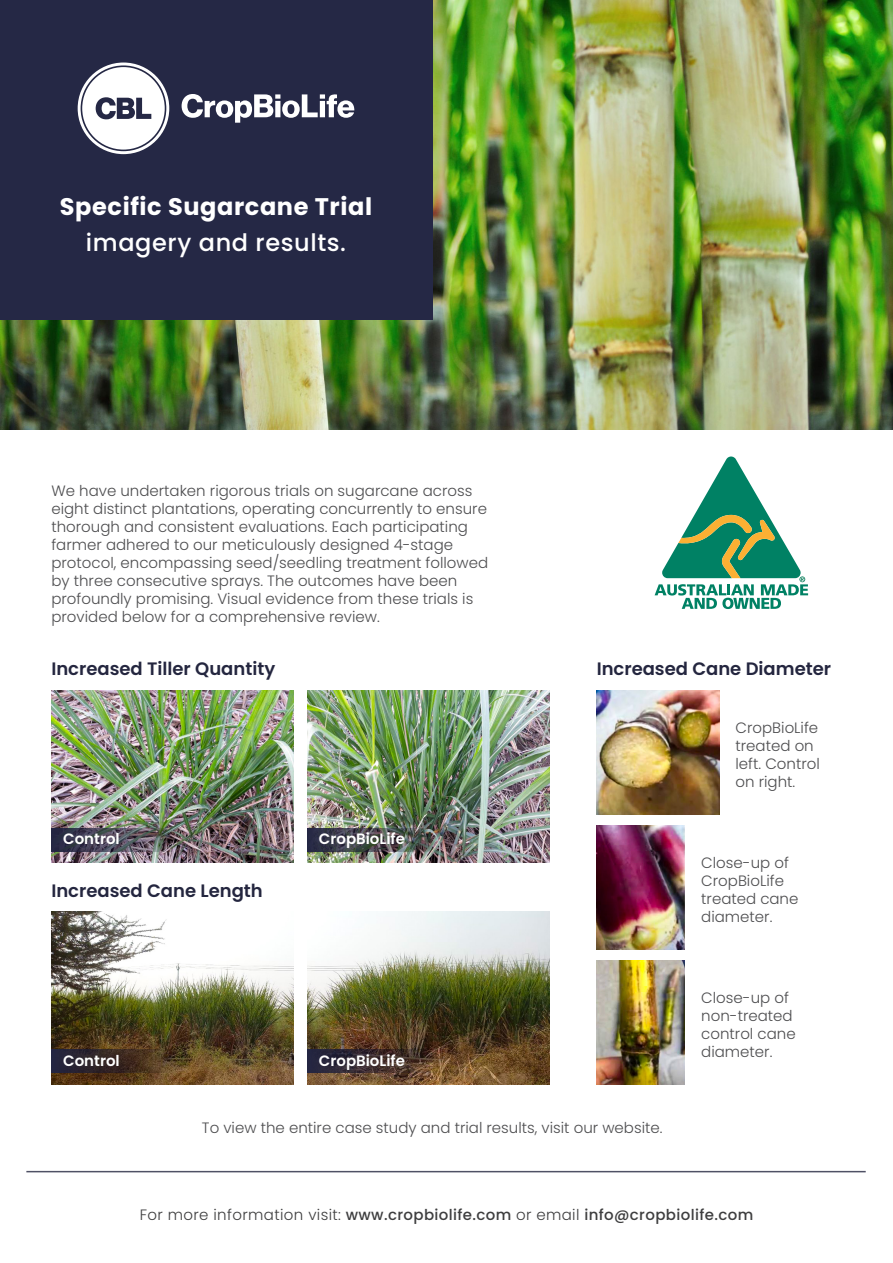
<style>
.page{position:relative;width:893px;height:1263px;background:#fff}
.page>*{position:absolute;margin:0;border:0;box-sizing:border-box;transform-origin:0 0}
.t1{font:700 24px/36px "Poppins";letter-spacing:.025em;color:#fff;text-align:center}
.t2{font:600 18px "Poppins";color:#24263f}
.t3{font:300 15px/18px "Poppins";color:#4d4d4f}
.t4{font:500 15px "Poppins";letter-spacing:.025em;color:#3e3e3f}
.t5{font:600 15px "Poppins";color:#fff}
.s1{font-weight:500}
.s2{font-weight:300}
</style>
<div class="page">
<img style="left:0;top:0;width:893px;height:430px">
<div style="left:0;top:0;width:432px;height:319px;background:#252845"></div>
<hr style="left:26px;top:1171px;width:840px;height:1px;background:#24263f">
<svg style="left:78px;top:63px;width:91px;height:91px"></svg>
<svg style="left:182px;top:94px;width:172px;height:29px"></svg>
<svg style="left:654px;top:456px;width:155px;height:153px"></svg>
<img style="left:51px;top:690px;width:243px;height:173px">
<img style="left:51px;top:912px;width:243px;height:172px">
<img style="left:307px;top:690px;width:243px;height:173px">
<img style="left:307px;top:912px;width:243px;height:172px">
<img style="left:51px;top:828px;width:127px;height:23px">
<svg style="left:51px;top:1050px;width:127px;height:23px;background:#3c2d28"></svg>
<img style="left:307px;top:828px;width:126px;height:23px">
<svg style="left:307px;top:1050px;width:126px;height:23px;background:#3d2f33"></svg>
<img style="left:597px;top:690px;width:122px;height:124px">
<img style="left:597px;top:825px;width:87px;height:124px">
<img style="left:597px;top:960px;width:87px;height:124px">
<p class="t1" style="left:60px;top:189px;width:314px">Specific Sugarcane Trial <span class="s1">imagery and results.</span></p>
<p class="t3" style="left:51px;top:481px;width:438px">We have undertaken rigorous trials on sugarcane across eight distinct plantations, operating concurrently to ensure thorough and consistent evaluations. Each participating farmer adhered to our meticulously designed 4-stage protocol, encompassing seed/seedling treatment followed by three consecutive sprays. The outcomes have been profoundly promising. Visual evidence from these trials is provided below for a comprehensive review.</p>
<p class="t2" style="left:51px;top:658px;width:225px">Increased Tiller Quantity</p>
<p class="t2" style="left:597px;top:658px;width:236px">Increased Cane Diameter</p>
<p class="t5" style="left:63px;top:830px;width:58px">Control</p>
<p class="t2" style="left:51px;top:880px;width:213px">Increased Cane Length</p>
<p class="t5" style="left:319px;top:830px;width:88px">CropBioLife</p>
<p class="t5" style="left:63px;top:1052px;width:58px">Control</p>
<p class="t5" style="left:319px;top:1052px;width:88px">CropBioLife</p>
<p class="t3" style="left:202px;top:1118px;width:462px">To view the entire case study and trial results, visit our website.</p>
<p class="t3" style="left:735px;top:719px;width:86px">CropBioLife treated on left. Control on right.</p>
<p class="t3" style="left:701px;top:854px;width:99px">Close-up of<br>CropBioLife treated cane diameter.</p>
<p class="t3" style="left:701px;top:989px;width:96px">Close-up of non-treated control cane diameter.</p>
<p class="t4" style="left:140px;top:1206px;width:615px"><span class="s2">For more information visit:</span> www.cropbiolife.com <span class="s2">or email</span> info@cropbiolife.com</p>
</div>
